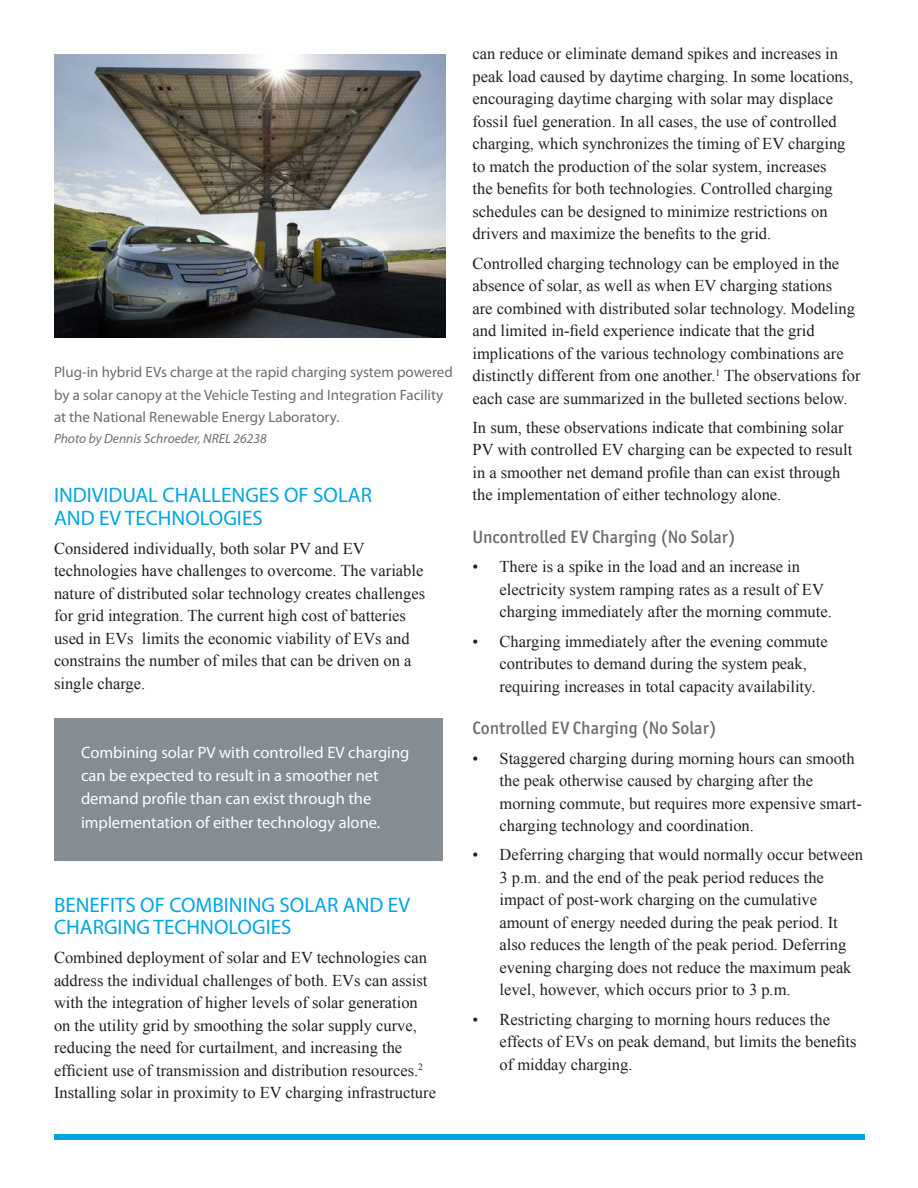
<style>
.page{position:relative;width:918px;height:1188px;background:#fff}
.page>*{position:absolute;margin:0;border:0;box-sizing:border-box;transform-origin:0 0}
.blue_headers{font:21px/22.5px "Myriad Pro";color:#00a5e3}
.body{font:21px/22.5px "Myriad Pro";color:#00a5e3}
.blue_headers-2{font:500 18px "Officina Sans ITC Std";color:#6c6d70}
.body-2{font:16.5px/22.5px "Times New Roman";color:#231f20}
.back_page_inset{font:16.5px/23.2px "Myriad Pro";color:#fff}
.t1{font:15px/22.5px "Myriad Pro";color:#6c6d70}
.photo_credit{font:italic 13.5px "Myriad Pro";color:#6c6d70}
</style>
<div class="page">
<div style="left:54px;top:1134px;width:810px;height:6px;background:#00a5e3"></div>
<img style="left:54px;top:54px;width:392px;height:283px">
<div style="left:54px;top:719px;width:389px;height:142px;background:#838d93"></div>
<p class="t1" style="left:54px;top:361px;width:400px">Plug-in hybrid EVs charge at the rapid charging system powered by a solar canopy at the Vehicle Testing and Integration Facility at the National Renewable Energy Laboratory.</p>
<p class="photo_credit" style="left:54px;top:430px;width:214px">Photo by Dennis Schroeder, NREL 26238</p>
<p class="body" style="left:54px;top:483px;width:320px">INDIVIDUAL CHALLENGES OF SOLAR<br>AND EV TECHNOLOGIES</p>
<p class="body-2" style="left:54px;top:537px;width:373px">Considered individually, both solar PV and EV technologies have challenges to overcome. The variable nature of distributed solar technology creates challenges for grid integration. The current high cost of batteries used in EVs limits the economic viability of EVs and constrains the number of miles that can be driven on a single charge.</p>
<p class="back_page_inset" style="left:81px;top:741px;width:330px">Combining solar PV with controlled EV charging can be expected to result in a smoother net demand profile than can exist through the implementation of either technology alone.</p>
<p class="blue_headers" style="left:54px;top:893px;width:358px">BENEFITS OF COMBINING SOLAR AND EV<br>CHARGING TECHNOLOGIES</p>
<p class="body-2" style="left:54px;top:946px;width:384px">Combined deployment of solar and EV technologies can address the individual challenges of both. EVs can assist with the integration of higher levels of solar generation on the utility grid by smoothing the solar supply curve, reducing the need for curtailment, and increasing the efficient use of transmission and distribution resources.<sup>2<br></sup>Installing solar in proximity to EV charging infrastructure</p>
<p class="body-2" style="left:472px;top:42px;width:382px">can reduce or eliminate demand spikes and increases in peak load caused by daytime charging. In some locations, encouraging daytime charging with solar may displace fossil fuel generation. In all cases, the use of controlled charging, which synchronizes the timing of EV charging to match the production of the solar system, increases<br>the benefits for both technologies. Controlled charging schedules can be designed to minimize restrictions on drivers and maximize the benefits to the grid.</p>
<p class="body-2" style="left:472px;top:252px;width:390px">Controlled charging technology can be employed in the absence of solar, as well as when EV charging stations<br>are combined with distributed solar technology. Modeling and limited in-field experience indicate that the grid implications of the various technology combinations are distinctly different from one another.<sup>1</sup> The observations for each case are summarized in the bulleted sections below.</p>
<p class="body-2" style="left:472px;top:416px;width:381px">In sum, these observations indicate that combining solar PV with controlled EV charging can be expected to result in a smoother net demand profile than can exist through the implementation of either technology alone.</p>
<p class="blue_headers-2" style="left:472px;top:527px;width:265px">Uncontrolled EV Charging (No Solar)</p>
<p class="body-2" style="left:500px;top:555px;width:334px;text-indent:-27px">• There is a spike in the load and an increase in electricity system ramping rates as a result of EV charging immediately after the morning commute.</p>
<p class="body-2" style="left:500px;top:630px;width:330px;text-indent:-27px">• Charging immediately after the evening commute contributes to demand during the system peak, requiring increases in total capacity availability.</p>
<p class="blue_headers-2" style="left:472px;top:718px;width:246px">Controlled EV Charging (No Solar)</p>
<p class="body-2" style="left:500px;top:747px;width:364px;text-indent:-27px">• Staggered charging during morning hours can smooth the peak otherwise caused by charging after the morning commute, but requires more expensive smart&shy;charging technology and coordination.</p>
<p class="body-2" style="left:500px;top:843px;width:365px;text-indent:-27px">• Deferring charging that would normally occur between 3 p.m. and the end of the peak period reduces the impact of post-work charging on the cumulative amount of energy needed during the peak period. It also reduces the length of the peak period. Deferring evening charging does not reduce the maximum peak level, however, which occurs prior to 3 p.m.</p>
<p class="body-2" style="left:500px;top:1008px;width:359px;text-indent:-27px">• Restricting charging to morning hours reduces the effects of EVs on peak demand, but limits the benefits of midday charging.</p>
</div>
